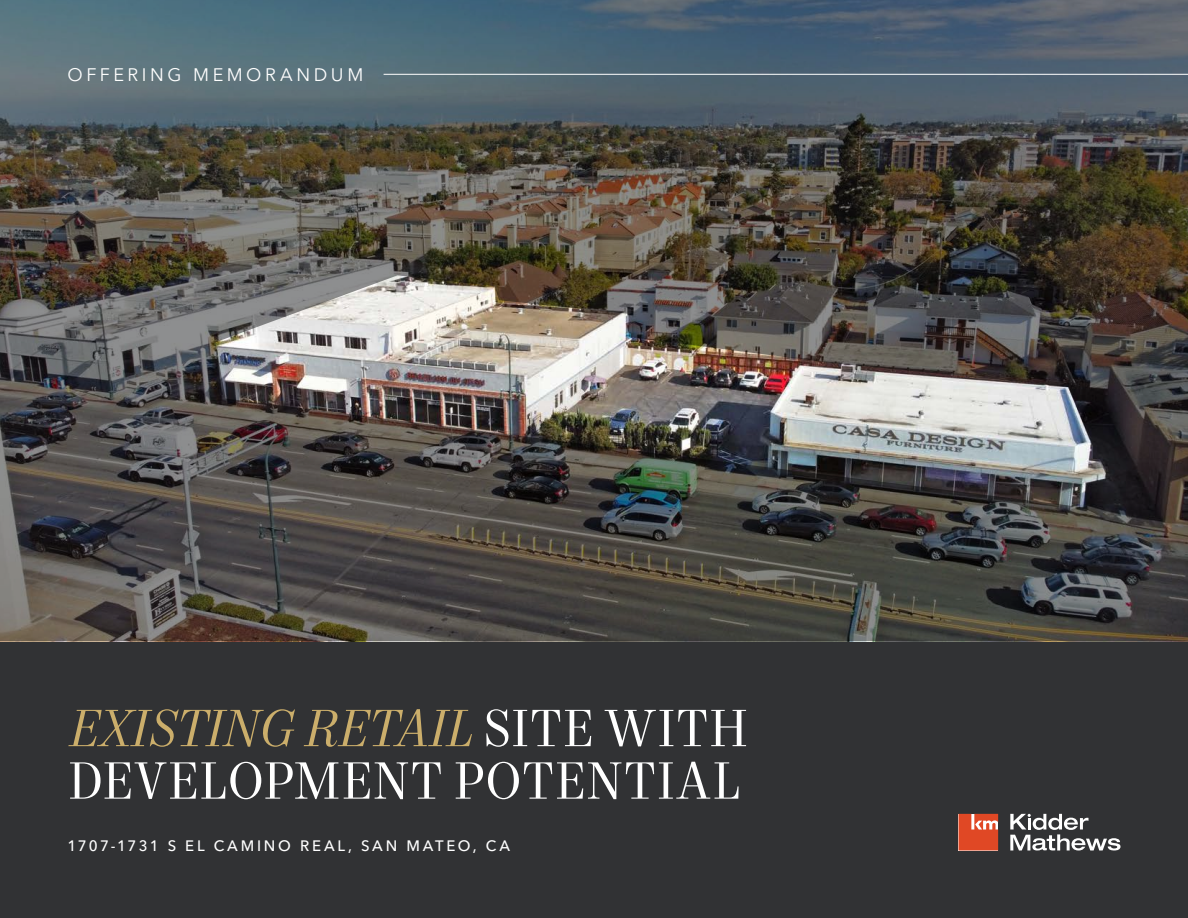
<style>
.page{position:relative;width:1188px;height:918px;background:#313234}
.page>*{position:absolute;margin:0;border:0;box-sizing:border-box;transform-origin:0 0}
.Headline_-_Level_1{font:52.5px/52.5px "Mort Modern 08";color:#fff}
.Section_Identifier{font:18px "Avenir Next LT Pro";letter-spacing:.2em;color:#fff}
.Property_Address_-_W{font:500 15px "Avenir Next LT Pro";letter-spacing:.185em;color:#fff}
.s1{font-style:italic;color:#cbae6b}
</style>
<div class="page">
<img style="left:0;top:0;width:1188px;height:641px">
<hr style="left:384px;top:74px;width:804px;height:1px;background:#fff">
<div style="left:958px;top:814px;width:40px;height:36px;background:#efa391"></div>
<svg style="left:1010px;top:814px;width:110px;height:37px"></svg>
<svg style="left:959px;top:814px;width:39px;height:37px"></svg>
<p class="Section_Identifier" style="left:68px;top:64px;width:297px">OFFERING MEMORANDUM</p>
<p class="Headline_-_Level_1" style="left:68px;top:705px;width:683px"><span class="s1">EXISTING RETAIL</span> SITE WITH<br>DEVELOPMENT POTENTIAL</p>
<p class="Property_Address_-_W" style="left:68px;top:837px;width:444px">1707-1731 S EL CAMINO REAL, SAN MATEO, CA</p>
</div>
